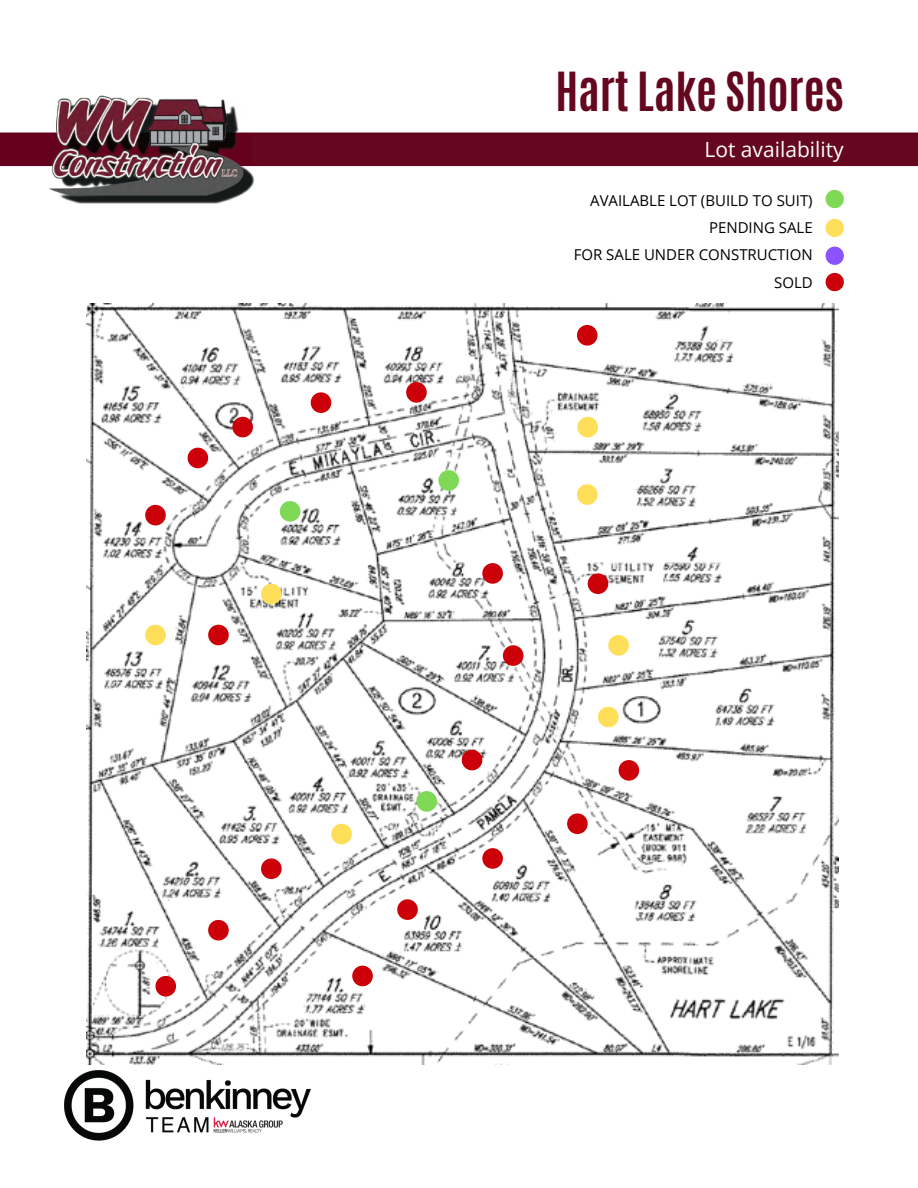
<style>
.page{position:relative;width:918px;height:1188px;background:#fff}
.page>*{position:absolute;margin:0;border:0;box-sizing:border-box;transform-origin:0 0}
.t1{font:700 45px "Antonio";color:#64071f}
.t2{font:21px "Open Sans";color:#fff}
.t3{font:15px/27.5px "Open Sans";color:#000;text-align:right}
</style>
<div class="page">
<img style="left:0;top:95px;width:918px;height:1046px">
<img style="left:64px;top:1070px;width:247px;height:70px">
<svg style="left:826px;top:190px;width:18px;height:18px"></svg>
<svg style="left:826px;top:219px;width:18px;height:18px"></svg>
<svg style="left:826px;top:247px;width:18px;height:18px"></svg>
<svg style="left:826px;top:273px;width:18px;height:18px"></svg>
<img style="left:87px;top:304px;width:751px;height:760px">
<svg style="left:145px;top:505px;width:21px;height:20px"></svg>
<svg style="left:188px;top:448px;width:20px;height:20px"></svg>
<svg style="left:232px;top:417px;width:21px;height:20px"></svg>
<svg style="left:311px;top:392px;width:20px;height:21px"></svg>
<svg style="left:352px;top:966px;width:21px;height:20px"></svg>
<svg style="left:208px;top:625px;width:21px;height:20px"></svg>
<svg style="left:261px;top:584px;width:21px;height:20px"></svg>
<svg style="left:438px;top:470px;width:21px;height:21px"></svg>
<svg style="left:608px;top:635px;width:21px;height:21px"></svg>
<svg style="left:598px;top:707px;width:21px;height:20px"></svg>
<svg style="left:416px;top:791px;width:21px;height:21px"></svg>
<svg style="left:567px;top:813px;width:21px;height:21px"></svg>
<svg style="left:482px;top:848px;width:21px;height:21px"></svg>
<svg style="left:397px;top:899px;width:21px;height:21px"></svg>
<svg style="left:619px;top:760px;width:20px;height:21px"></svg>
<svg style="left:577px;top:325px;width:21px;height:21px"></svg>
<svg style="left:588px;top:573px;width:20px;height:21px"></svg>
<svg style="left:145px;top:625px;width:21px;height:20px"></svg>
<svg style="left:155px;top:976px;width:21px;height:21px"></svg>
<svg style="left:331px;top:824px;width:21px;height:20px"></svg>
<svg style="left:280px;top:501px;width:20px;height:21px"></svg>
<svg style="left:406px;top:382px;width:21px;height:21px"></svg>
<svg style="left:482px;top:563px;width:21px;height:21px"></svg>
<svg style="left:503px;top:645px;width:21px;height:21px"></svg>
<svg style="left:208px;top:920px;width:21px;height:21px"></svg>
<svg style="left:261px;top:858px;width:21px;height:21px"></svg>
<svg style="left:462px;top:750px;width:20px;height:20px"></svg>
<svg style="left:577px;top:484px;width:21px;height:21px"></svg>
<svg style="left:577px;top:417px;width:21px;height:20px"></svg>
<h1 class="t1" style="left:555px;top:59px;width:290px">Hart Lake Shores</h1>
<h2 class="t2" style="left:704px;top:135px;width:141px">Lot availability</h2>
<p class="t3" style="left:574px;top:186px;width:241px">AVAILABLE LOT (BUILD TO SUIT)<br>PENDING SALE<br>FOR SALE UNDER CONSTRUCTION<br>SOLD</p>
</div>
